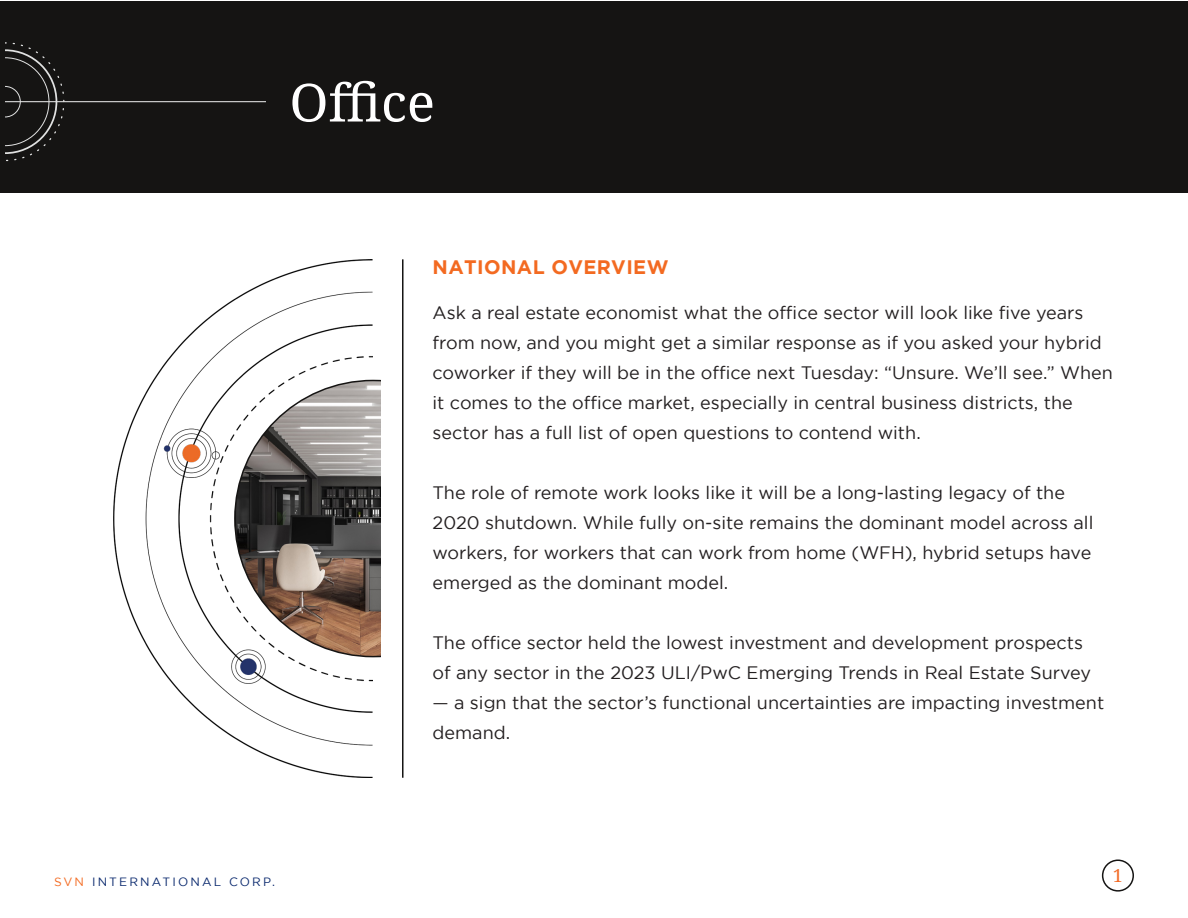
<style>
.page{position:relative;width:1188px;height:918px;background:#fff}
.page>*{position:absolute;margin:0;border:0;box-sizing:border-box;transform-origin:0 0}
.chapter_heads{font:52.5px "Noto Serif";color:#fff}
.Ebook_intro{font:700 19.5px "Gotham";letter-spacing:.02em;color:#f36a21}
.t1{font:18px/30px "Gotham";color:#231f20}
.t2{font:18px "Noto Serif";color:#f26b26}
.Ebook_subtitle{font:12px "Gotham";letter-spacing:.18em;color:#09286d}
.s1{color:#f36a21}
</style>
<div class="page">
<img style="left:235px;top:380px;width:276px;height:277px;border-radius:138px">
<div style="left:381px;top:250px;width:144px;height:537px;background:#fff"></div>
<img style="left:113px;top:259px;width:260px;height:519px">
<hr style="left:402px;top:259px;width:2px;height:519px;background:#151413">
<div style="left:0;top:1px;width:1188px;height:192px;background:#151413"></div>
<hr style="left:5px;top:101px;width:260px;height:1px;background:#f0f1f1">
<svg style="left:5px;top:42px;width:60px;height:120px"></svg>
<div style="left:1102px;top:859px;width:32px;height:33px;border:2px solid #151413;border-radius:50%"></div>
<p class="chapter_heads" style="left:290px;top:66px;width:147px">Office</p>
<p class="Ebook_subtitle" style="left:54px;top:875px;width:222px"><span class="s1">SVN</span> INTERNATIONAL CORP.</p>
<p class="Ebook_intro" style="left:433px;top:255px;width:238px">NATIONAL OVERVIEW</p>
<p class="t1" style="left:433px;top:297px;width:682px">Ask a real estate economist what the office sector will look like five years from now, and you might get a similar response as if you asked your hybrid coworker if they will be in the office next Tuesday: “Unsure. We’ll see.” When it comes to the office market, especially in central business districts, the sector has a full list of open questions to contend with.</p>
<p class="t1" style="left:433px;top:477px;width:662px">The role of remote work looks like it will be a long-lasting legacy of the 2020 shutdown. While fully on-site remains the dominant model across all workers, for workers that can work from home (WFH), hybrid setups have emerged as the dominant model.</p>
<p class="t1" style="left:433px;top:627px;width:660px">The office sector held the lowest investment and development prospects of any sector in the 2023 ULI/PwC Emerging Trends in Real Estate Survey</p>
<p class="t1" style="left:433px;top:687px;width:673px">— a sign that the sector’s functional uncertainties are impacting investment demand.</p>
<p class="t2" style="left:1113px;top:863px;width:12px">1</p>
</div>
